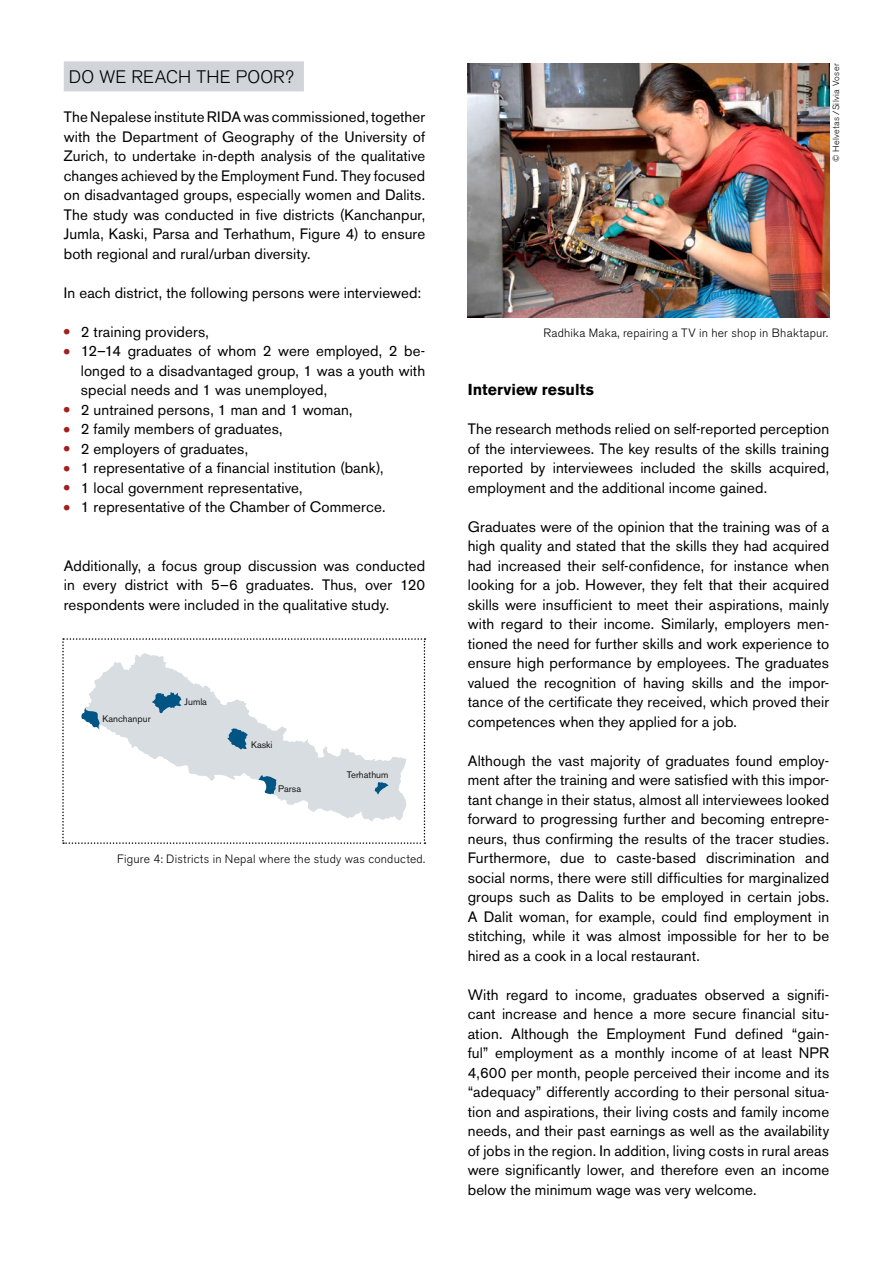
<style>
.page{position:relative;width:893px;height:1263px;background:#fff}
.page>*{position:absolute;margin:0;border:0;box-sizing:border-box;transform-origin:0 0}
.t1{font:300 18px "Akzidenz Grotesk BE";letter-spacing:.01em;color:#000}
.t2{font:700 15.75px "Akzidenz Grotesk BE";color:#000}
.t3{font:15px/19.5px "Akzidenz Grotesk BE";letter-spacing:.01em;color:#000;text-align:justify}
.t4{font:300 12px "Akzidenz Grotesk BE";letter-spacing:.02em;color:#000}
.t5{font:9.45px "Akzidenz Grotesk BE";color:#171716}
.t6{font:300 9px "Akzidenz Grotesk BE";letter-spacing:.045em;color:#000}
.s1{font-weight:700;font-size:18px;color:#a4201e}
</style>
<div class="page">
<div style="left:64px;top:61px;width:240px;height:30px;background:#d1d5da"></div>
<svg style="left:62px;top:638px;width:363px;height:206px"></svg>
<img style="left:468px;top:63px;width:361px;height:254px">
<p class="t1" style="left:69px;top:67px;width:226px">DO WE REACH THE POOR?</p>
<p class="t3" style="left:64px;top:107px;width:363px">The Nepalese institute RIDA was commissioned, together with the Department of Geography of the University of Zurich, to undertake in-depth analysis of the qualitative changes achieved by the Employment Fund. They focused on disadvantaged groups, especially women and Dalits.<br>The study was conducted in five districts (Kanchanpur, Jumla, Kaski, Parsa and Terhathum, Figure 4) to ensure both regional and rural/urban diversity.</p>
<p class="t3" style="left:64px;top:283px;width:359px">In each district, the following persons were interviewed:</p>
<p class="t3" style="left:64px;top:322px;width:147px"><span class="s1">•</span> 2 training providers,</p>
<p class="t3" style="left:81px;top:341px;width:346px;text-indent:-17px"><span class="s1">•</span> 12–14 graduates of whom 2 were employed, 2 be&shy;longed to a disadvantaged group, 1 was a youth with special needs and 1 was unemployed,</p>
<p class="t3" style="left:64px;top:400px;width:290px"><span class="s1">•</span> 2 untrained persons, 1 man and 1 woman,</p>
<p class="t3" style="left:64px;top:419px;width:220px"><span class="s1">•</span> 2 family members of graduates,</p>
<p class="t3" style="left:64px;top:439px;width:186px"><span class="s1">•</span> 2 employers of graduates,</p>
<p class="t3" style="left:64px;top:458px;width:321px"><span class="s1">•</span> 1 representative of a financial institution (bank),</p>
<p class="t3" style="left:64px;top:478px;width:240px"><span class="s1">•</span> 1 local government representative,</p>
<p class="t3" style="left:64px;top:497px;width:323px"><span class="s1">•</span> 1 representative of the Chamber of Commerce.</p>
<p class="t3" style="left:64px;top:556px;width:363px">Additionally, a focus group discussion was conducted in every district with 5–6 graduates. Thus, over 120 respondents were included in the qualitative study.</p>
<p class="t5" style="left:103px;top:712px;width:50px">Kanchanpur</p>
<p class="t5" style="left:185px;top:696px;width:24px">Jumla</p>
<p class="t5" style="left:251px;top:739px;width:23px">Kaski</p>
<p class="t5" style="left:278px;top:783px;width:25px">Parsa</p>
<p class="t5" style="left:347px;top:769px;width:43px">Terhathum</p>
<p class="t4" style="left:117px;top:852px;width:310px">Figure 4: Districts in Nepal where the study was conducted.</p>
<p class="t6" style="left:831px;top:162px;width:100px;rotate:-90deg">© Helvetas /Silvia Voser</p>
<p class="t4" style="left:543px;top:326px;width:286px">Radhika Maka, repairing a TV in her shop in Bhaktapur.</p>
<p class="t2" style="left:468px;top:381px;width:128px">Interview results</p>
<p class="t3" style="left:468px;top:419px;width:363px">The research methods relied on self-reported perception of the interviewees. The key results of the skills training reported by interviewees included the skills acquired, employment and the additional income gained.</p>
<p class="t3" style="left:468px;top:517px;width:363px">Graduates were of the opinion that the training was of a high quality and stated that the skills they had acquired had increased their self-confidence, for instance when looking for a job. However, they felt that their acquired skills were insufficient to meet their aspirations, mainly with regard to their income. Similarly, employers men&shy;tioned the need for further skills and work experience to ensure high performance by employees. The graduates valued the recognition of having skills and the impor&shy;tance of the certificate they received, which proved their competences when they applied for a job.</p>
<p class="t3" style="left:468px;top:751px;width:363px">Although the vast majority of graduates found employ&shy;ment after the training and were satisfied with this impor&shy;tant change in their status, almost all interviewees looked forward to progressing further and becoming entrepre&shy;neurs, thus confirming the results of the tracer studies.<br>Furthermore, due to caste-based discrimination and social norms, there were still difficulties for marginalized groups such as Dalits to be employed in certain jobs.<br>A Dalit woman, for example, could find employment in stitching, while it was almost impossible for her to be hired as a cook in a local restaurant.</p>
<p class="t3" style="left:468px;top:985px;width:363px">With regard to income, graduates observed a signifi&shy;cant increase and hence a more secure financial situ&shy;ation. Although the Employment Fund defined “gain&shy;ful” employment as a monthly income of at least NPR 4,600 per month, people perceived their income and its “adequacy” differently according to their personal situa&shy;tion and aspirations, their living costs and family income needs, and their past earnings as well as the availability of jobs in the region. In addition, living costs in rural areas were significantly lower, and therefore even an income below the minimum wage was very welcome.</p>
</div>
